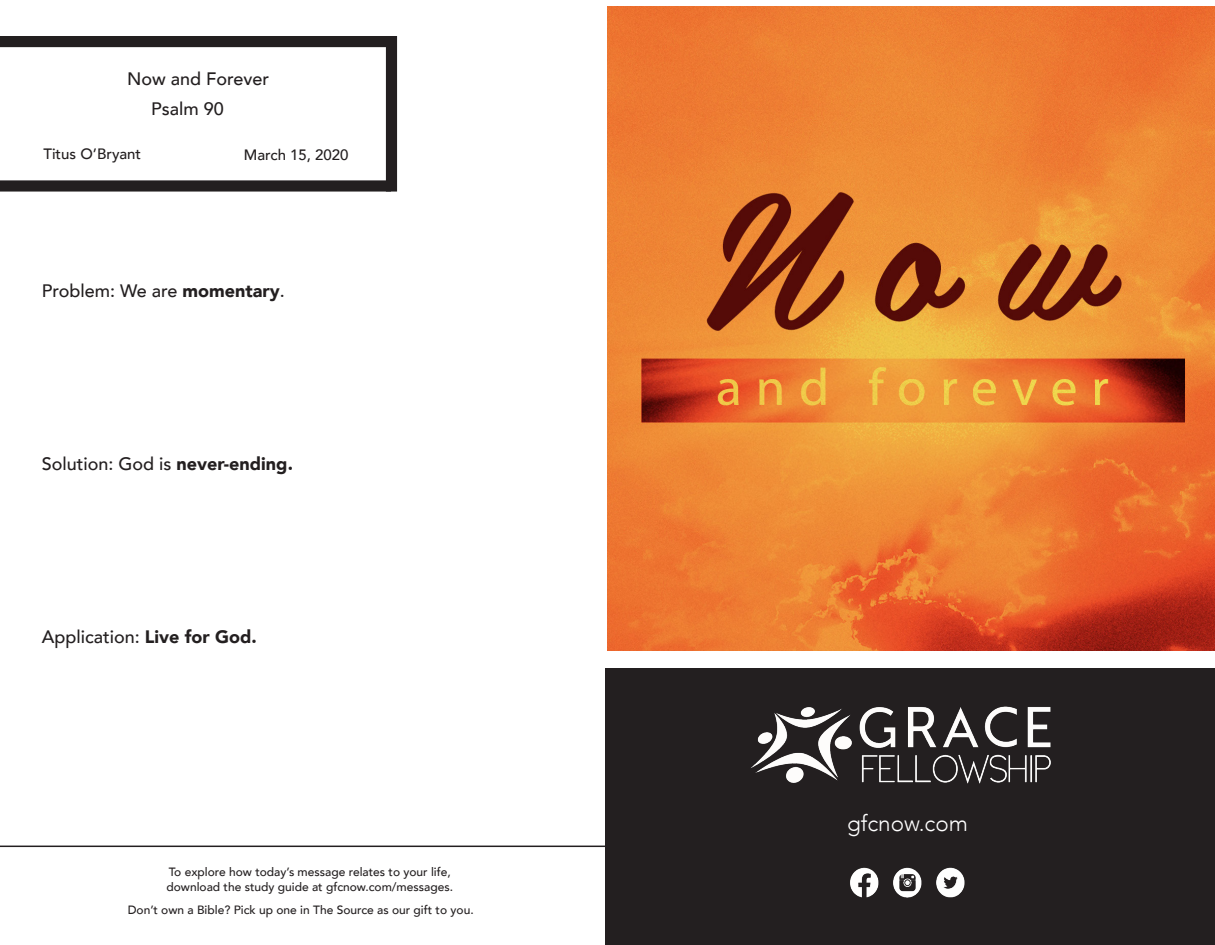
<style>
.page{position:relative;width:1215px;height:945px;background:#fff}
.page>*{position:absolute;margin:0;border:0;box-sizing:border-box;transform-origin:0 0}
.t1{font:300 22.5px "Avenir";color:#fff}
.t2{font:500 18px "Avenir";color:#231f20}
.t3{font:500 15px "Avenir";color:#231f20}
.t4{font:500 12px "Avenir";color:#231f20}
.s1{font-weight:900}
</style>
<div class="page">
<img style="left:608px;top:6px;width:607px;height:644px">
<div style="left:605px;top:669px;width:610px;height:276px;background:#231f20"></div>
<img style="left:751px;top:706px;width:300px;height:78px">
<div style="left:0;top:36px;width:386px;height:11px;background:#231f20"></div>
<hr style="left:0;top:846px;width:610px;height:1px;background:#231f20">
<svg style="left:0;top:180px;width:386px;height:12px;background:#322e2f"></svg>
<div style="left:387px;top:37px;width:9px;height:154px;background:#231f20"></div>
<div style="left:386px;top:36px;width:11px;height:156px;border:2px solid #231f20"></div>
<img style="left:850px;top:868px;width:115px;height:30px">
<p class="t2" style="left:127px;top:63px;width:144px">Now and Forever</p>
<p class="t2" style="left:151px;top:93px;width:74px">Psalm 90</p>
<p class="t3" style="left:43px;top:141px;width:99px">Titus O’Bryant</p>
<p class="t3" style="left:244px;top:142px;width:106px">March 15, 2020</p>
<p class="t2" style="left:42px;top:275px;width:244px">Problem: We are <span class="s1">momentary</span>.</p>
<p class="t2" style="left:42px;top:448px;width:253px">Solution: God is <span class="s1">never-ending.</span></p>
<p class="t2" style="left:42px;top:621px;width:216px">Application: <span class="s1">Live for God.</span></p>
<p class="t4" style="left:169px;top:862px;width:284px">To explore how today’s message relates to your life,</p>
<p class="t4" style="left:166px;top:876px;width:288px">download the study guide at gfcnow.com/messages.</p>
<p class="t4" style="left:128px;top:899px;width:347px">Don’t own a Bible? Pick up one in The Source as our gift to you.</p>
<p class="t1" style="left:847px;top:810px;width:122px">gfcnow.com</p>
</div>
